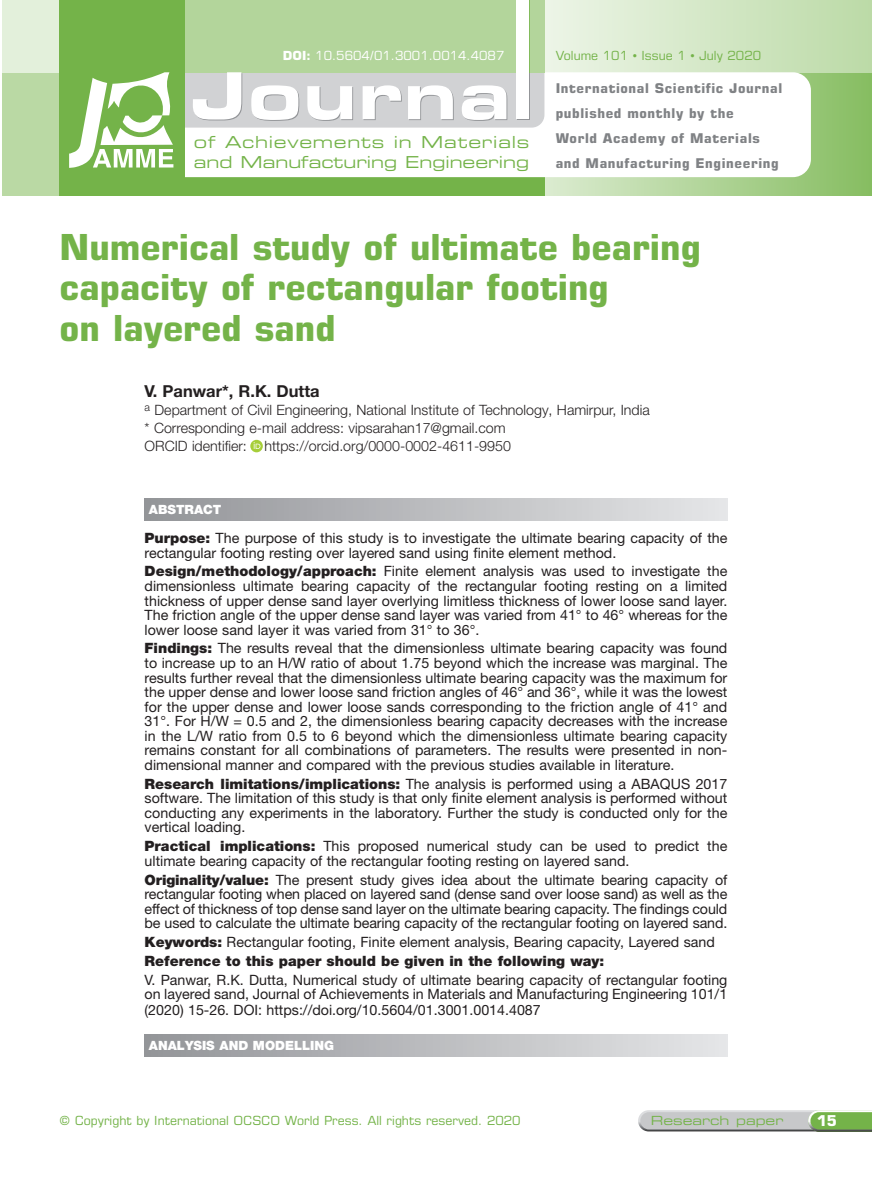
<style>
.page{position:relative;width:872px;height:1191px;background:#fff}
.page>*{position:absolute;margin:0;border:0;box-sizing:border-box;transform-origin:0 0}
.tytuł_artykułu{font:700 36px/40.5px "Eurostile LT Pro";color:#74b349}
.t1{font:16.5px/19.8px "Eurostile LT Pro Ex 2";color:#74b349}
.autorzy{font:700 16.5px "Helvetica Neue LT Pro";color:#231f20}
.tekst_abstraktu{font:14.25px/14.5px "Helvetica Neue LT Pro";color:#231f20;text-align:justify}
.uczelnia{font:300 14.25px "Helvetica Neue LT Pro";color:#231f20}
.tekst_abstraktu-2{font:900 14.25px "Helvetica Neue LT Pro";color:#231f20}
.t2{font:700 14.1px "Eurostile LT Pro";color:#fff}
.t3{font:700 13.5px/24.8px "Eurostile LT Pro";letter-spacing:.045em;color:#808285}
.t4{font:900 12.75px "Helvetica Neue LT Pro";color:#fff}
.t5{font:12.6px "Eurostile LT Pro";color:#74b349}
.t6{font:12.6px "Eurostile LT Pro";color:#fff}
.t7{font:12.6px "Eurostile LT Pro Ex 2";color:#74b349}
.s1{font-weight:700}
.s2{font-weight:900}
</style>
<div class="page">
<svg style="left:638px;top:1110px;width:234px;height:21px;background:#b0bea9"></svg>
<div style="left:514px;top:0;width:358px;height:196px;background:linear-gradient(to right,#e0eed7,#89be64)"></div>
<div style="left:514px;top:0;width:358px;height:72px;background:linear-gradient(to right,#f0f7eb,#bcdba8)"></div>
<div style="left:60px;top:0;width:484px;height:196px;background:#74b349"></div>
<div style="left:138px;top:72px;width:673px;height:105px;background:#fff;border-radius:18px"></div>
<svg style="left:185px;top:72px;width:359px;height:56px;background:#d1d3d3"></svg>
<div style="left:2px;top:0;width:58px;height:196px;background:#bad9a4"></div>
<div style="left:2px;top:0;width:58px;height:72px;background:#e3f0db"></div>
<div style="left:185px;top:0;width:359px;height:72px;background:#b3d59b"></div>
<div style="left:60px;top:0;width:125px;height:196px;background:#74b349"></div>
<svg style="left:69px;top:72px;width:104px;height:96px"></svg>
<div style="left:518px;top:72px;width:12px;height:48px;background:#939598"></div>
<svg style="left:193px;top:72px;width:49px;height:48px"></svg>
<svg style="left:251px;top:85px;width:48px;height:36px"></svg>
<svg style="left:307px;top:86px;width:46px;height:35px"></svg>
<svg style="left:362px;top:85px;width:40px;height:35px"></svg>
<svg style="left:408px;top:85px;width:46px;height:35px"></svg>
<svg style="left:462px;top:85px;width:45px;height:36px"></svg>
<div style="left:518px;top:0;width:12px;height:72px;background:#82bb5b"></div>
<div style="left:517px;top:0;width:12px;height:119px;background:#fff"></div>
<div style="left:145px;top:499px;width:582px;height:21px;background:linear-gradient(to right,#939498,#e5e6e7)"></div>
<div style="left:145px;top:1035px;width:582px;height:21px;background:linear-gradient(to right,#939498,#e5e6e7)"></div>
<svg style="left:250px;top:440px;width:13px;height:12px"></svg>
<svg style="left:254px;top:442px;width:6px;height:7px"></svg>
<p class="t6" style="left:283px;top:48px;width:223px"><span class="s1">DOI:</span> 10.5604/01.3001.0014.4087</p>
<p class="t5" style="left:556px;top:48px;width:207px">Volume 101 • Issue 1 • July 2020</p>
<p class="t1" style="left:194px;top:132px;width:337px">of Achievements in Materials and Manufacturing Engineering</p>
<p class="t3" style="left:555px;top:76px;width:228px">International Scientific Journal published monthly by the<br>World Academy of Materials and Manufacturing Engineering</p>
<p class="tytuł_artykułu" style="left:60px;top:226px;width:643px">Numerical study of ultimate bearing capacity of rectangular footing<br>on layered sand</p>
<p class="autorzy" style="left:145px;top:380px;width:176px">V. Panwar*, R.K. Dutta</p>
<p class="uczelnia" style="left:145px;top:401px;width:506px"><sup>a</sup> Department of Civil Engineering, National Institute of Technology, Hamirpur, India</p>
<p class="uczelnia" style="left:145px;top:419px;width:362px">* Corresponding e-mail address: vipsarahan17@gmail.com</p>
<p class="uczelnia" style="left:145px;top:437px;width:368px">ORCID identifier: https://orcid.org/0000-0002-4611-9950</p>
<p class="t4" style="left:149px;top:502px;width:74px">ABSTRACT</p>
<p class="tekst_abstraktu" style="left:145px;top:530px;width:584px"><span class="s2">Purpose:</span> The purpose of this study is to investigate the ultimate bearing capacity of the rectangular footing resting over layered sand using finite element method.</p>
<p class="tekst_abstraktu" style="left:145px;top:564px;width:584px"><span class="s2">Design/methodology/approach:</span> Finite element analysis was used to investigate the dimensionless ultimate bearing capacity of the rectangular footing resting on a limited thickness of upper dense sand layer overlying limitless thickness of lower loose sand layer.<br>The friction angle of the upper dense sand layer was varied from 41° to 46° whereas for the lower loose sand layer it was varied from 31° to 36°.</p>
<p class="tekst_abstraktu" style="left:145px;top:641px;width:584px"><span class="s2">Findings:</span> The results reveal that the dimensionless ultimate bearing capacity was found to increase up to an H/W ratio of about 1.75 beyond which the increase was marginal. The results further reveal that the dimensionless ultimate bearing capacity was the maximum for the upper dense and lower loose sand friction angles of 46° and 36°, while it was the lowest for the upper dense and lower loose sands corresponding to the friction angle of 41° and 31°. For H/W = 0.5 and 2, the dimensionless bearing capacity decreases with the increase in the L/W ratio from 0.5 to 6 beyond which the dimensionless ultimate bearing capacity remains constant for all combinations of parameters. The results were presented in non&shy;dimensional manner and compared with the previous studies available in literature.</p>
<p class="tekst_abstraktu" style="left:145px;top:776px;width:584px"><span class="s2">Research limitations/implications:</span> The analysis is performed using a ABAQUS 2017 software. The limitation of this study is that only finite element analysis is performed without conducting any experiments in the laboratory. Further the study is conducted only for the vertical loading.</p>
<p class="tekst_abstraktu" style="left:145px;top:838px;width:584px"><span class="s2">Practical implications:</span> This proposed numerical study can be used to predict the ultimate bearing capacity of the rectangular footing resting on layered sand.</p>
<p class="tekst_abstraktu" style="left:145px;top:872px;width:584px"><span class="s2">Originality/value:</span> The present study gives idea about the ultimate bearing capacity of rectangular footing when placed on layered sand (dense sand over loose sand) as well as the effect of thickness of top dense sand layer on the ultimate bearing capacity. The findings could be used to calculate the ultimate bearing capacity of the rectangular footing on layered sand.</p>
<p class="tekst_abstraktu" style="left:145px;top:934px;width:571px"><span class="s2">Keywords:</span> Rectangular footing, Finite element analysis, Bearing capacity, Layered sand</p>
<p class="tekst_abstraktu-2" style="left:145px;top:952px;width:461px">Reference to this paper should be given in the following way:</p>
<p class="tekst_abstraktu" style="left:145px;top:971px;width:584px;line-height:15.1px">V. Panwar, R.K. Dutta, Numerical study of ultimate bearing capacity of rectangular footing on layered sand, Journal of Achievements in Materials and Manufacturing Engineering 101/1 (2020) 15-26. DOI: https://doi.org/10.5604/01.3001.0014.4087</p>
<p class="t4" style="left:149px;top:1038px;width:187px">ANALYSIS AND MODELLING</p>
<p class="t5" style="left:60px;top:1113px;width:462px">© Copyright by International OCSCO World Press. All rights reserved. 2020</p>
<p class="t7" style="left:651px;top:1112px;width:134px">Research paper</p>
<p class="t2" style="left:816px;top:1112px;width:20px">15</p>
</div>
